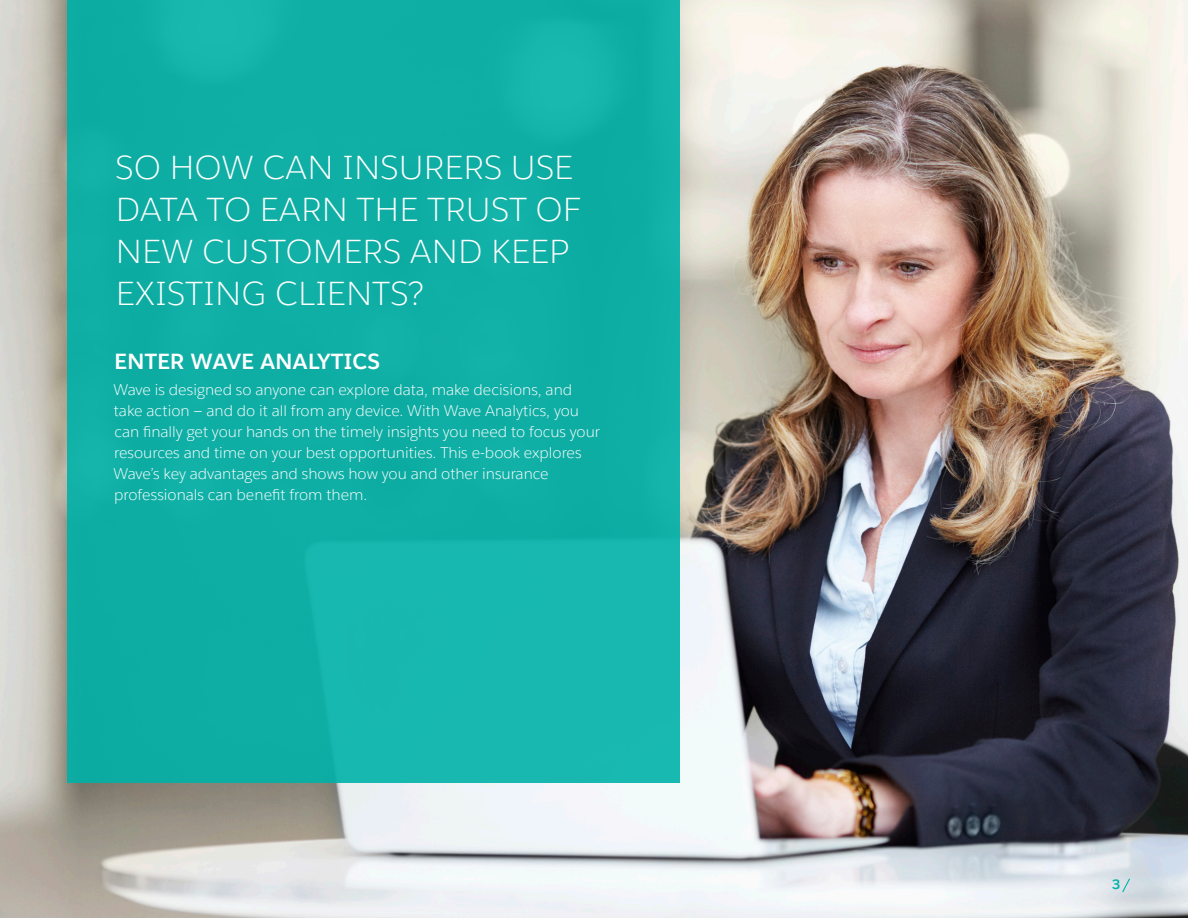
<style>
.page{position:relative;width:1188px;height:918px;background:#fff}
.page>*{position:absolute;margin:0;border:0;box-sizing:border-box;transform-origin:0 0}
.t1{font:300 33px/42px "Salesforce Sans";letter-spacing:.02em;color:#fff}
.t2{font:700 21.75px "Salesforce Sans";letter-spacing:.02em;color:#fff}
.t3{font:300 15.3px/21px "Salesforce Sans";color:#fff}
.t4{font:700 13.5px "Salesforce Sans";color:#00b2a9}
</style>
<div class="page">
<img style="left:0;top:0;width:1188px;height:918px">
<svg style="left:1121px;top:877px;width:10px;height:17px"></svg>
<div style="left:68px;top:0;width:612px;height:783px;background:#0fafa5"></div>
<h1 class="t1" style="left:116px;top:146px;width:467px">SO HOW CAN INSURERS USE<br>DATA TO EARN THE TRUST OF<br>NEW CUSTOMERS AND KEEP<br>EXISTING CLIENTS?</h1>
<h2 class="t2" style="left:115px;top:347px;width:267px">ENTER WAVE ANALYTICS</h2>
<p class="t3" style="left:113px;top:379px;width:488px">Wave is designed so anyone can explore data, make decisions, and take action — and do it all from any device. With Wave Analytics, you can finally get your hands on the timely insights you need to focus your resources and time on your best opportunities. This e-book explores Wave’s key advantages and shows how you and other insurance professionals can benefit from them.</p>
<p class="t4" style="left:1112px;top:875px;width:10px">3</p>
</div>
